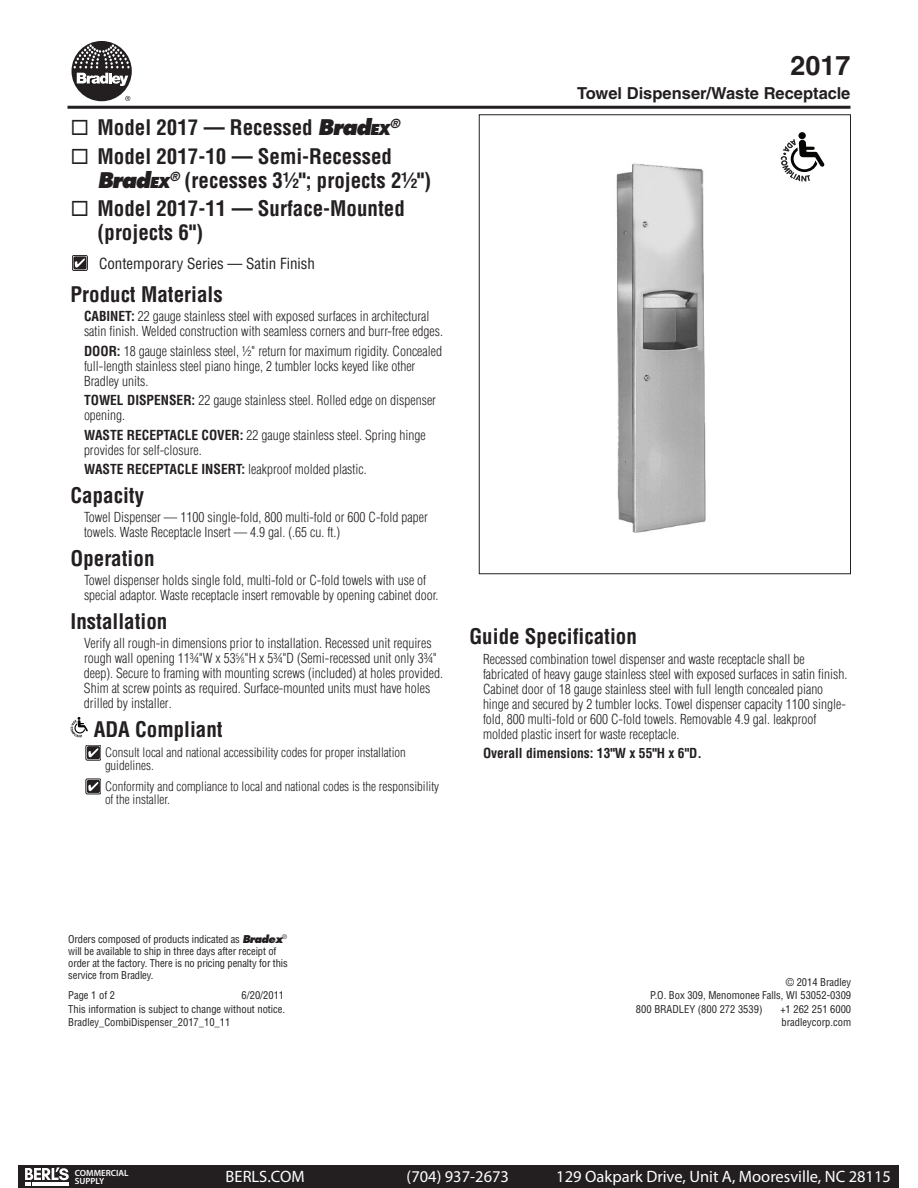
<style>
.page{position:relative;width:918px;height:1188px;background:#fff}
.page>*{position:absolute;margin:0;border:0;box-sizing:border-box;transform-origin:0 0}
.t1{font:700 27px "Helvetica";color:#231f20}
.t2{font:700 condensed 21px/24px "Helvetica";color:#231f20}
.t3{font:16.5px "Myriad Pro";color:#fff}
.t4{font:700 16.5px "Helvetica";color:#231f20}
.t5{font:condensed 15px "Helvetica";color:#231f20}
.t6{font:300 condensed 13.5px/15px "Helvetica";color:#231f20}
.t7{font:700 condensed 13.5px "Helvetica";color:#231f20}
.t8{font:300 condensed 12.75px/13.5px "Helvetica";color:#231f20}
.t9{font:italic 800 12.3px "Futura Std";color:#231f20}
.t10{font:condensed 10.5px/13.5px "Helvetica";letter-spacing:-.005em;color:#231f20}
.t11{font:600 9px/8.2px "Myriad Pro";color:#fff}
.s1{font-family:"Futura Std";font-weight:800;font-style:italic;font-stretch:normal}
.s2{font-family:"Futura Std";font-weight:800;font-style:italic;font-stretch:normal;font-size:14.7px}
.s3{font-weight:700}
.s4{font-size:7.35px}
</style>
<div class="page">
<hr style="left:68px;top:106px;width:782px;height:3px;background:#231f20">
<div style="left:72px;top:41px;width:60px;height:60px;background:#231f20;border-radius:50%"></div>
<svg style="left:125px;top:96px;width:5px;height:5px"></svg>
<svg style="left:74px;top:44px;width:56px;height:42px"></svg>
<img style="left:616px;top:163px;width:90px;height:370px">
<div style="left:73px;top:256px;width:13px;height:13px;background:#231f20;border-radius:2px"></div>
<svg style="left:75px;top:258px;width:10px;height:10px"></svg>
<div style="left:72px;top:255px;width:15px;height:16px;border:1px solid #231f20;border-radius:2px"></div>
<svg style="left:71px;top:717px;width:17px;height:20px"></svg>
<div style="left:87px;top:746px;width:13px;height:13px;background:#231f20;border-radius:2px"></div>
<svg style="left:88px;top:748px;width:10px;height:9px"></svg>
<div style="left:86px;top:745px;width:15px;height:15px;border:1px solid #231f20;border-radius:2px"></div>
<div style="left:87px;top:780px;width:13px;height:13px;background:#231f20;border-radius:2px"></div>
<svg style="left:88px;top:782px;width:10px;height:9px"></svg>
<div style="left:86px;top:779px;width:15px;height:15px;border:1px solid #231f20;border-radius:2px"></div>
<div style="left:798px;top:132px;width:8px;height:7px;background:#050504;border-radius:50%"></div>
<svg style="left:781px;top:139px;width:43px;height:42px"></svg>
<div style="left:19px;top:1166px;width:880px;height:22px;background:#231f20"></div>
<svg style="left:25px;top:1167px;width:44px;height:19px"></svg>
<h2 class="t2" style="left:71px;top:115px;width:321px">◻ Model 2017 — Recessed <span class="s1">Brad</span><span class="s2">EX</span></h2>
<p class="t9" style="left:390px;top:116px;width:11px">®</p>
<h2 class="t2" style="left:98px;top:144px;width:335px;text-indent:-27px">◻ Model 2017-10 — Semi-Recessed<br><span class="s1">Brad</span><span class="s2">EX</span><sup>®</sup> (recesses 3½"; projects 2½")</h2>
<h2 class="t2" style="left:98px;top:196px;width:309px;text-indent:-27px">◻ Model 2017-11 — Surface-Mounted (projects 6")</h2>
<p class="t5" style="left:99px;top:254px;width:218px">Contemporary Series — Satin Finish</p>
<h2 class="t2" style="left:71px;top:282px;width:154px">Product Materials</h2>
<p class="t6" style="left:84px;top:309px;width:361px"><span class="s3">CABINET:</span> 22 gauge stainless steel with exposed surfaces in architectural satin finish. Welded construction with seamless corners and burr-free edges.</p>
<p class="t6" style="left:84px;top:343px;width:360px"><span class="s3">DOOR:</span> 18 gauge stainless steel, ½" return for maximum rigidity. Concealed full-length stainless steel piano hinge, 2 tumbler locks keyed like other<br>Bradley units.</p>
<p class="t6" style="left:84px;top:393px;width:354px"><span class="s3">TOWEL DISPENSER:</span> 22 gauge stainless steel. Rolled edge on dispenser opening.</p>
<p class="t6" style="left:84px;top:427px;width:343px"><span class="s3">WASTE RECEPTACLE COVER:</span> 22 gauge stainless steel. Spring hinge provides for self-closure.</p>
<p class="t6" style="left:84px;top:462px;width:284px"><span class="s3">WASTE RECEPTACLE INSERT:</span> leakproof molded plastic.</p>
<h2 class="t2" style="left:71px;top:483px;width:75px">Capacity</h2>
<p class="t6" style="left:84px;top:510px;width:345px">Towel Dispenser — 1100 single-fold, 800 multi-fold or 600 C-fold paper towels. Waste Receptacle Insert — 4.9 gal. (.65 cu. ft.)</p>
<h2 class="t2" style="left:71px;top:546px;width:86px">Operation</h2>
<p class="t6" style="left:84px;top:573px;width:356px">Towel dispenser holds single fold, multi-fold or C-fold towels with use of special adaptor. Waste receptacle insert removable by opening cabinet door.</p>
<h2 class="t2" style="left:71px;top:609px;width:98px">Installation</h2>
<p class="t6" style="left:84px;top:636px;width:361px">Verify all rough-in dimensions prior to installation. Recessed unit requires rough wall opening 11¾"W x 53<sup>5</sup>⁄<span class="s4">8</span>"H x 5¾"D (Semi-recessed unit only 3¾" deep). Secure to framing with mounting screws (included) at holes provided.<br>Shim at screw points as required. Surface-mounted units must have holes drilled by installer.</p>
<h2 class="t2" style="left:94px;top:717px;width:130px">ADA Compliant</h2>
<p class="t8" style="left:105px;top:745px;width:302px">Consult local and national accessibility codes for proper installation guidelines.</p>
<p class="t8" style="left:105px;top:779px;width:336px">Conformity and compliance to local and national codes is the responsibility of the installer.</p>
<h1 class="t1" style="left:790px;top:49px;width:62px">2017</h1>
<p class="t4" style="left:577px;top:83px;width:275px">Towel Dispenser/Waste Receptacle</p>
<h2 class="t2" style="left:470px;top:624px;width:169px">Guide Specification</h2>
<p class="t6" style="left:483px;top:651px;width:366px">Recessed combination towel dispenser and waste receptacle shall be fabricated of heavy gauge stainless steel with exposed surfaces in satin finish.<br>Cabinet door of 18 gauge stainless steel with full length concealed piano hinge and secured by 2 tumbler locks. Towel dispenser capacity 1100 single&shy;fold, 800 multi-fold or 600 C-fold towels. Removable 4.9 gal. leakproof molded plastic insert for waste receptacle.</p>
<p class="t7" style="left:483px;top:745px;width:220px">Overall dimensions: 13"W x 55"H x 6"D.</p>
<p class="t10" style="left:68px;top:933px;width:221px;line-height:12px">Orders composed of products indicated as <span class="s1">Bradex</span><sup>® </sup>will be available to ship in three days after receipt of order at the factory. There is no pricing penalty for this service from Bradley.</p>
<p class="t10" style="left:68px;top:988px;width:48px">Page 1 of 2</p>
<p class="t10" style="left:68px;top:988px;width:218px;text-align:justify;text-indent:173px">6/20/2011<br>This information is subject to change without notice.<br>Bradley_CombiDispenser_2017_10_11</p>
<p class="t10" style="left:786px;top:975px;width:67px">© 2014 Bradley</p>
<p class="t10" style="left:650px;top:988px;width:203px">P.O. Box 309, Menomonee Falls, WI 53052-0309</p>
<p class="t10" style="left:636px;top:1002px;width:128px">800 BRADLEY (800 272 3539)</p>
<p class="t10" style="left:780px;top:1002px;width:72px">+1 262 251 6000 bradleycorp.com</p>
<p class="t11" style="left:75px;top:1169px;width:55px">COMMERCIAL<br>SUPPLY</p>
<p class="t3" style="left:226px;top:1166px;width:80px">BERLS.COM</p>
<p class="t3" style="left:407px;top:1166px;width:104px">(704) 937-2673</p>
<p class="t3" style="left:556px;top:1166px;width:336px">129 Oakpark Drive, Unit A, Mooresville, NC 28115</p>
</div>
